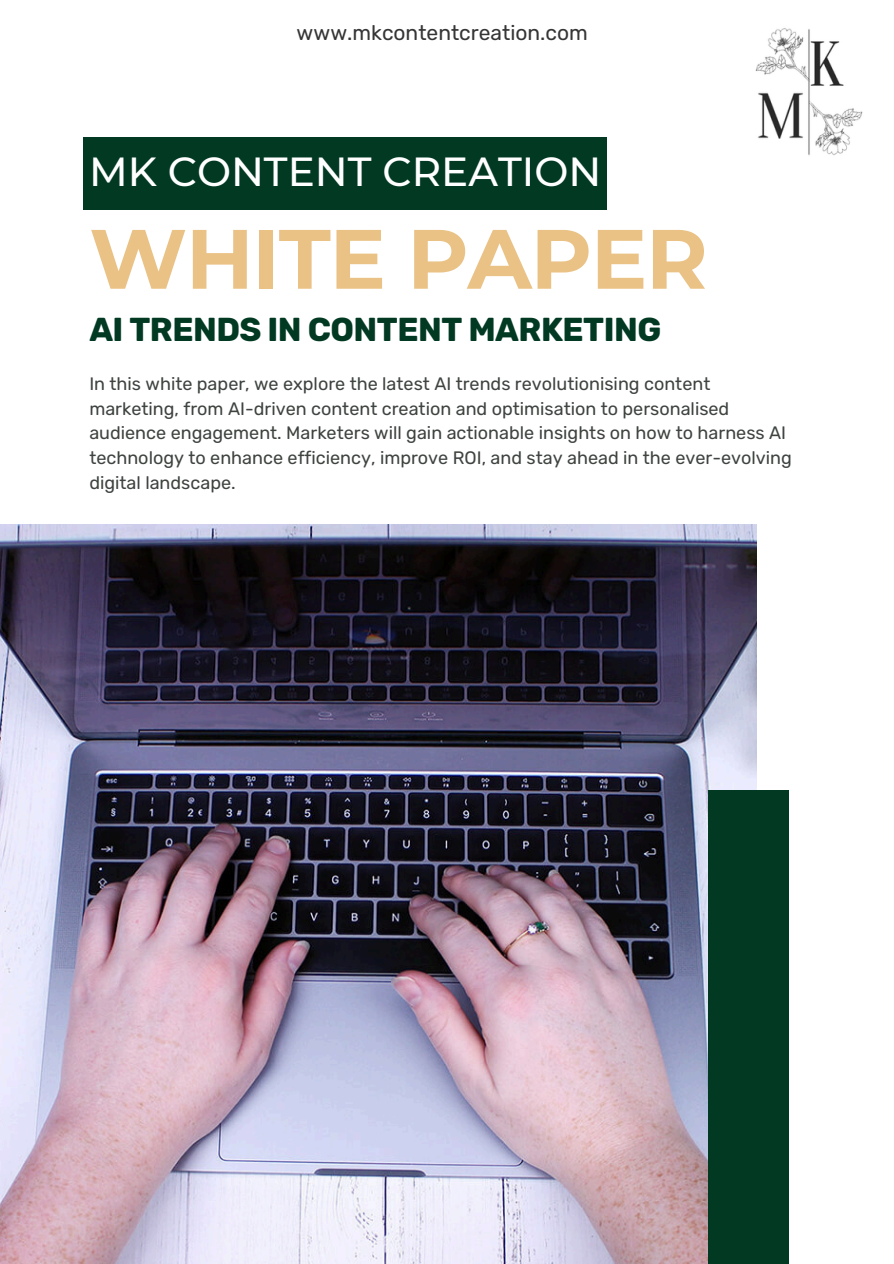
<style>
.page{position:relative;width:894px;height:1264px;background:#fff}
.page>*{position:absolute;margin:0;border:0;box-sizing:border-box;transform-origin:0 0}
.t1{font:700 84px "Montserrat";letter-spacing:-.015em;color:#eac285}
.t2{font:500 40.5px "Montserrat";color:#fff}
.t3{font:700 33px "Rubik";letter-spacing:-.015em;color:#013923}
.t4{font:21px "Rubik";color:#353537}
.t5{font:18px/24.8px "Rubik";color:#3f4440}
</style>
<div class="page">
<div style="left:83px;top:137px;width:524px;height:72px;background:#013923"></div>
<img style="left:0;top:525px;width:756px;height:738px">
<div style="left:707px;top:790px;width:81px;height:473px;background:#013923"></div>
<img style="left:755px;top:28px;width:108px;height:127px">
<p class="t4" style="left:296px;top:21px;width:293px">www.mkcontentcreation.com</p>
<h4 class="t2" style="left:89px;top:147px;width:513px">MK CONTENT CREATION</h4>
<h3 class="t1" style="left:89px;top:207px;width:619px">WHITE PAPER</h3>
<p class="t3" style="left:89px;top:310px;width:573px">AI TRENDS IN CONTENT MARKETING</p>
<p class="t5" style="left:89px;top:371px;width:703px">In this white paper, we explore the latest AI trends revolutionising content marketing, from AI-driven content creation and optimisation to personalised audience engagement. Marketers will gain actionable insights on how to harness AI technology to enhance efficiency, improve ROI, and stay ahead in the ever-evolving digital landscape.</p>
</div>
